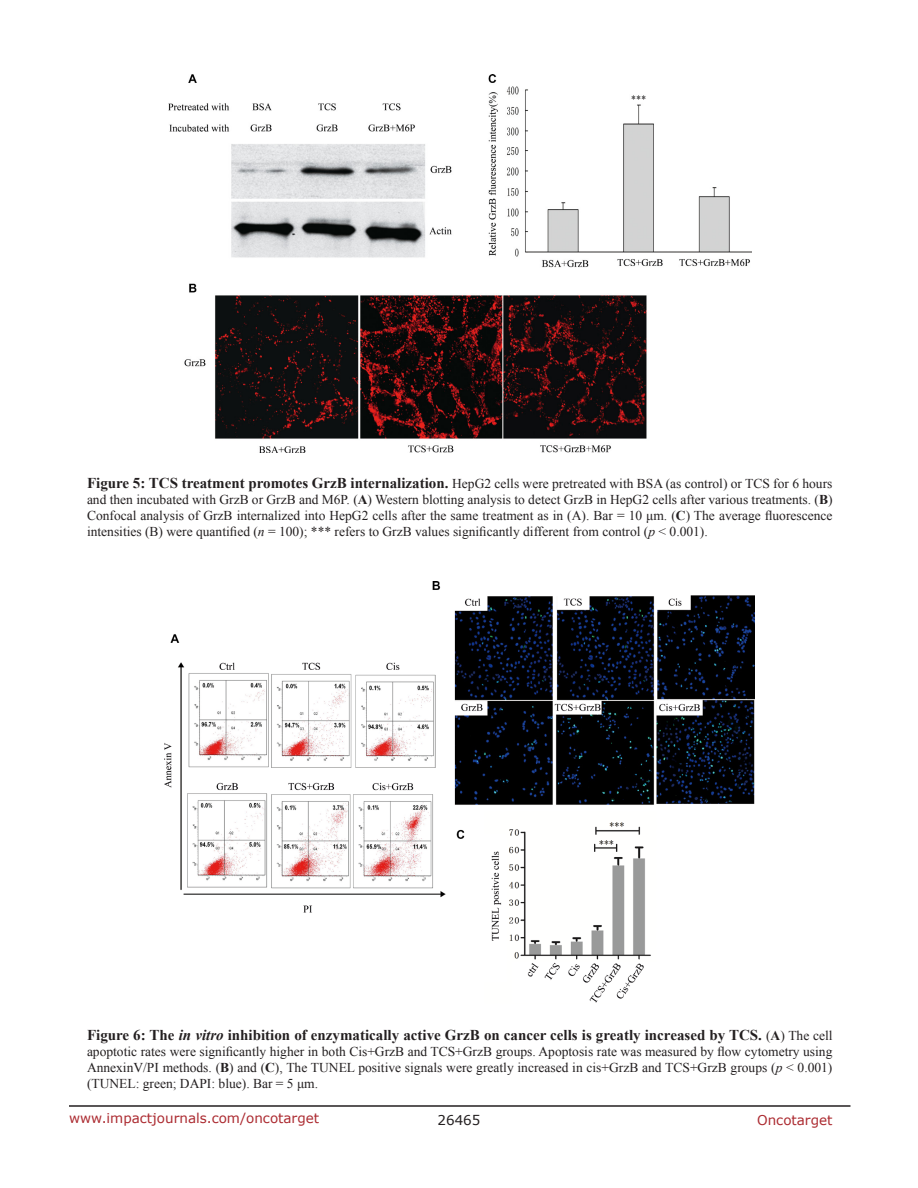
<style>
.page{position:relative;width:918px;height:1188px;background:#fff}
.page>*{position:absolute;margin:0;border:0;box-sizing:border-box;transform-origin:0 0}
.FigureText{font:700 15px "Times New Roman";color:#231f20}
.FigureText-2{font:13.5px/16.2px "Times New Roman";color:#231f20;text-align:justify}
.t1{font:13.5px "Verdana";color:#ac2b31}
.t2{font:13.5px "Verdana";color:#231f20}
.s1{font-weight:700;font-size:15px}
.s2{font-weight:700}
.s3{font-style:italic}
.s4{font-weight:400;font-size:13.5px}
.s5{font-size:13.5px}
</style>
<div class="page">
<hr style="left:69px;top:1105px;width:781px;height:2px;background:#231f20">
<img style="left:168px;top:74px;width:583px;height:379px">
<img style="left:165px;top:581px;width:590px;height:422px">
<p class="FigureText-2" style="left:87px;top:475px;width:747px"><span class="s1">Figure 5: TCS treatment promotes GrzB internalization.</span> HepG2 cells were pretreated with BSA (as control) or TCS for 6 hours and then incubated with GrzB or GrzB and M6P. (<span class="s2">A</span>) Western blotting analysis to detect GrzB in HepG2 cells after various treatments. (<span class="s2">B</span>)<br>Confocal analysis of GrzB internalized into HepG2 cells after the same treatment as in (A). Bar = 10 μm. (<span class="s2">C</span>) The average fluorescence intensities (B) were quantified (<span class="s3">n</span> = 100); *** refers to GrzB values significantly different from control (<span class="s3">p</span> &lt; 0.001).</p>
<p class="FigureText" style="left:87px;top:1024px;width:747px">Figure 6: The <span class="s3">in vitro</span> inhibition of enzymatically active GrzB on cancer cells is greatly increased by TCS. <span class="s4">(</span><span class="s5">A</span><span class="s4">) The cell</span></p>
<p class="FigureText-2" style="left:87px;top:1043px;width:747px">apoptotic rates were significantly higher in both Cis+GrzB and TCS+GrzB groups. Apoptosis rate was measured by flow cytometry using AnnexinV/PI methods. (<span class="s2">B</span>) and (<span class="s2">C</span>), The TUNEL positive signals were greatly increased in cis+GrzB and TCS+GrzB groups (<span class="s3">p</span> &lt; 0.001) (TUNEL: green; DAPI: blue). Bar = 5 μm.</p>
<p class="t1" style="left:69px;top:1109px;width:252px">www.impactjournals.com/oncotarget</p>
<p class="t2" style="left:438px;top:1111px;width:44px">26465</p>
<p class="t1" style="left:757px;top:1111px;width:77px">Oncotarget</p>
</div>
